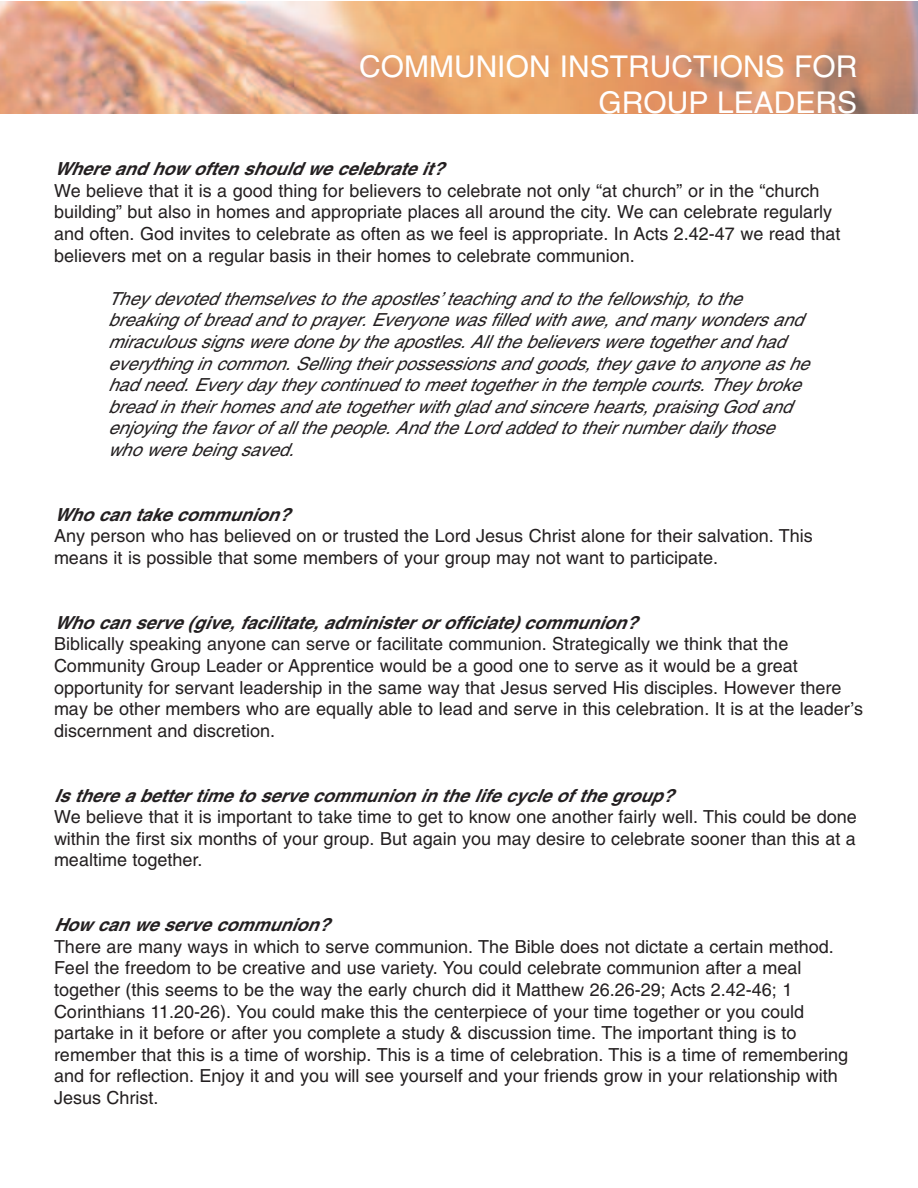
<style>
.page{position:relative;width:918px;height:1188px;background:#fff}
.page>*{position:absolute;margin:0;border:0;box-sizing:border-box;transform-origin:0 0}
.t1{font:30px/36px "Helvetica";color:#fff;text-align:right}
.t2{font:18px/21.6px "Helvetica";color:#231f20}
.t3{font:italic 18px/21.6px "Helvetica";color:#231f20}
.t4{font:italic 700 18px "Helvetica";color:#231f20}
</style>
<div class="page">
<img style="left:0;top:2px;width:918px;height:112px">
<h1 class="t1" style="left:359px;top:48px;width:500px">COMMUNION INSTRUCTIONS FOR<br>GROUP LEADERS</h1>
<p class="t4" style="left:54px;top:158px;width:391px">Where and how often should we celebrate it ?</p>
<p class="t2" style="left:54px;top:180px;width:788px">We believe that it is a good thing for believers to celebrate not only “at church” or in the “church building” but also in homes and appropriate places all around the city. We can celebrate regularly and often. God invites to celebrate as often as we feel is appropriate. In Acts 2.42-47 we read that believers met on a regular basis in their homes to celebrate communion.</p>
<p class="t3" style="left:108px;top:288px;width:707px">They devoted themselves to the apostles’ teaching and to the fellowship, to the breaking of bread and to prayer. Everyone was filled with awe, and many wonders and miraculous signs were done by the apostles.All the believers were together and had everything in common. Selling their possessions and goods, they gave to anyone as he had need. Every day they continued to meet together in the temple courts. They broke bread in their homes and ate together with glad and sincere hearts, praising God and enjoying the favor of all the people.And the Lord added to their number daily those who were being saved.</p>
<p class="t4" style="left:54px;top:503px;width:237px">Who can take communion?</p>
<p class="t2" style="left:54px;top:525px;width:760px">Any person who has believed on or trusted the Lord Jesus Christ alone for their salvation. This means it is possible that some members of your group may not want to participate.</p>
<p class="t4" style="left:54px;top:611px;width:584px">Who can ser ve (give,facilitate,administer or officiate) communion?</p>
<p class="t2" style="left:54px;top:633px;width:811px">Biblically speaking anyone can serve or facilitate communion. Strategically we think that the Community Group Leader or Apprentice would be a good one to serve as it would be a great opportunity for servant leadership in the same way that Jesus served His disciples. However there may be other members who are equally able to lead and serve in this celebration. It is at the leader’s discernment and discretion.</p>
<p class="t4" style="left:54px;top:784px;width:621px">Is there a better time to ser ve communion in the life cycle of the group?</p>
<p class="t2" style="left:54px;top:806px;width:804px;text-align:justify">We believe that it is important to take time to get to know one another fairly well. This could be done within the first six months of your group. But again you may desire to celebrate sooner than this at a mealtime together.</p>
<p class="t4" style="left:54px;top:914px;width:277px">How can we serve communion?</p>
<p class="t2" style="left:54px;top:936px;width:796px">There are many ways in which to serve communion. The Bible does not dictate a certain method.<br>Feel the freedom to be creative and use variety. You could celebrate communion after a meal together (this seems to be the way the early church did it Matthew 26.26-29; Acts 2.42-46; 1<br>Corinthians 11.20-26). You could make this the centerpiece of your time together or you could partake in it before or after you complete a study &amp; discussion time. The important thing is to remember that this is a time of worship. This is a time of celebration. This is a time of remembering and for reflection. Enjoy it and you will see yourself and your friends grow in your relationship with Jesus Christ.</p>
</div>
